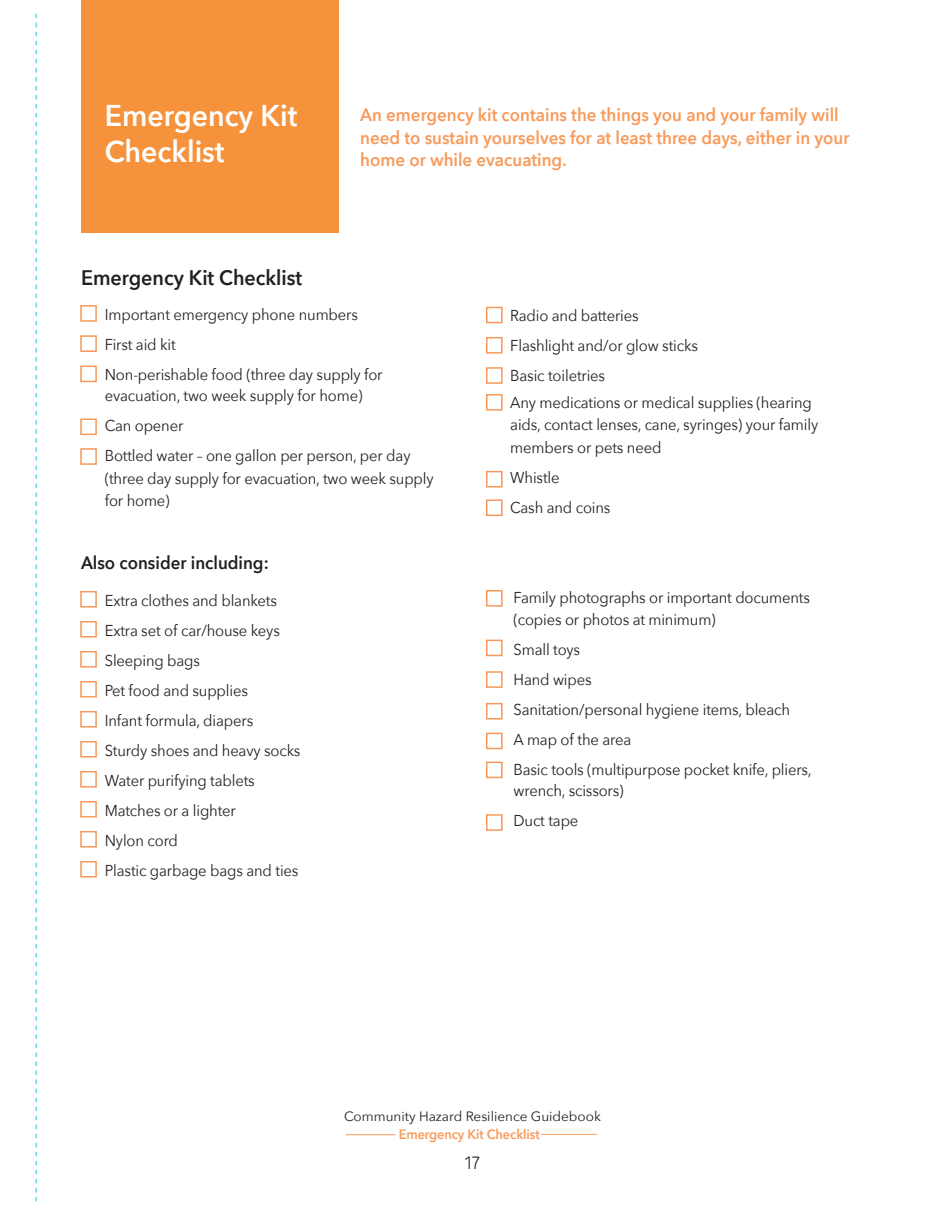
<style>
.page{position:relative;width:945px;height:1215px;background:#fff}
.page>*{position:absolute;margin:0;border:0;box-sizing:border-box;transform-origin:0 0}
.t1{font:600 30px/36px "Avenir Next";color:#fff;scale:.95 1}
.t2{font:600 21px "Avenir Next";color:#231f20;scale:.94 1}
.t3{font:600 18px/22.5px "Avenir Next";color:#f89a5a;scale:.94 1}
.t4{font:600 18px "Avenir Next";color:#231f20;scale:.94 1}
.t5{font:300 18px "Kohinoor Devanagari";color:#231f20}
.t6{font:15.75px/30px "Avenir Next";letter-spacing:-.01em;color:#231f20;scale:.94 1}
.t7{font:13.5px "Avenir Next";color:#231f20}
.t8{font:600 13.5px "Avenir Next";letter-spacing:-.01em;color:#f89a5a;scale:.95 1}
</style>
<div class="page">
<div style="left:81px;top:0;width:257px;height:232px;background:#f6923b"></div>
<div style="left:80px;top:305px;width:17px;height:17px;border:2px solid #f7995a"></div>
<div style="left:80px;top:591px;width:17px;height:17px;border:2px solid #f7995a"></div>
<div style="left:486px;top:590px;width:17px;height:17px;border:2px solid #f7995a"></div>
<div style="left:486px;top:640px;width:17px;height:16px;border:2px solid #f7995a"></div>
<div style="left:486px;top:671px;width:17px;height:17px;border:2px solid #f7995a"></div>
<div style="left:486px;top:703px;width:17px;height:17px;border:2px solid #f7995a"></div>
<div style="left:486px;top:733px;width:17px;height:16px;border:2px solid #f7995a"></div>
<div style="left:486px;top:762px;width:17px;height:16px;border:2px solid #f7995a"></div>
<div style="left:486px;top:814px;width:17px;height:17px;border:2px solid #f7995a"></div>
<div style="left:80px;top:681px;width:17px;height:17px;border:2px solid #f7995a"></div>
<div style="left:80px;top:621px;width:17px;height:17px;border:2px solid #f7995a"></div>
<div style="left:80px;top:711px;width:17px;height:17px;border:2px solid #f7995a"></div>
<div style="left:80px;top:651px;width:17px;height:17px;border:2px solid #f7995a"></div>
<div style="left:80px;top:741px;width:17px;height:17px;border:2px solid #f7995a"></div>
<div style="left:80px;top:771px;width:17px;height:17px;border:2px solid #f7995a"></div>
<div style="left:80px;top:801px;width:17px;height:17px;border:2px solid #f7995a"></div>
<div style="left:80px;top:831px;width:17px;height:17px;border:2px solid #f7995a"></div>
<div style="left:80px;top:861px;width:17px;height:17px;border:2px solid #f7995a"></div>
<div style="left:486px;top:307px;width:17px;height:16px;border:2px solid #f7995a"></div>
<div style="left:486px;top:337px;width:17px;height:17px;border:2px solid #f7995a"></div>
<div style="left:486px;top:367px;width:17px;height:17px;border:2px solid #f7995a"></div>
<div style="left:486px;top:394px;width:17px;height:17px;border:2px solid #f7995a"></div>
<div style="left:486px;top:471px;width:17px;height:17px;border:2px solid #f7995a"></div>
<div style="left:486px;top:500px;width:17px;height:16px;border:2px solid #f7995a"></div>
<div style="left:80px;top:335px;width:17px;height:17px;border:2px solid #f7995a"></div>
<div style="left:80px;top:366px;width:17px;height:16px;border:2px solid #f7995a"></div>
<div style="left:80px;top:418px;width:17px;height:17px;border:2px solid #f7995a"></div>
<div style="left:80px;top:448px;width:17px;height:17px;border:2px solid #f7995a"></div>
<svg style="left:36px;top:14px;width:1px;height:1188px"></svg>
<hr style="left:541px;top:1134px;width:56px;height:1px;background:#f89a5a">
<hr style="left:346px;top:1134px;width:50px;height:1px;background:#f89a5a">
<h1 class="t1" style="left:105px;top:97px;width:204px">Emergency Kit<br>Checklist</h1>
<h2 class="t2" style="left:81px;top:260px;width:237px">Emergency Kit Checklist</h2>
<p class="t3" style="left:360px;top:103px;width:522px">An emergency kit contains the things you and your family will need to sustain yourselves for at least three days, either in your home or while evacuating.</p>
<p class="t6" style="left:105px;top:299px;width:297px">Important emergency phone numbers<br>First aid kit<br>Non-perishable food (three day supply for</p>
<p class="t6" style="left:105px;top:380px;width:327px">evacuation, two week supply for home)<br>Can opener<br>Bottled water – one gallon per person, per day</p>
<p class="t6" style="left:105px;top:466px;width:351px;line-height:22.5px">(three day supply for evacuation, two week supply for home)</p>
<p class="t4" style="left:81px;top:547px;width:201px">Also consider including:</p>
<p class="t6" style="left:510px;top:300px;width:201px">Radio and batteries<br>Flashlight and/or glow sticks<br>Basic toiletries</p>
<p class="t6" style="left:510px;top:390px;width:329px;line-height:22.5px">Any medications or medical supplies (hearing aids, contact lenses, cane, syringes) your family members or pets need</p>
<p class="t6" style="left:510px;top:462px;width:108px">Whistle<br>Cash and coins</p>
<p class="t6" style="left:105px;top:585px;width:210px">Extra clothes and blankets<br>Extra set of car/house keys<br>Sleeping bags<br>Pet food and supplies<br>Infant formula, diapers<br>Sturdy shoes and heavy socks<br>Water purifying tablets<br>Matches or a lighter<br>Nylon cord<br>Plastic garbage bags and ties</p>
<p class="t6" style="left:514px;top:586px;width:317px;line-height:22.5px">Family photographs or important documents (copies or photos at minimum)</p>
<p class="t6" style="left:514px;top:634px;width:319px">Small toys<br>Hand wipes<br>Sanitation/personal hygiene items, bleach<br>A map of the area<br>Basic tools (multipurpose pocket knife, pliers,</p>
<p class="t6" style="left:514px;top:775px;width:119px">wrench, scissors)<br>Duct tape</p>
<p class="t7" style="left:344px;top:1104px;width:258px">Community Hazard Resilience Guidebook</p>
<p class="t5" style="left:465px;top:1152px;width:17px">17</p>
<p class="t8" style="left:399px;top:1122px;width:150px">Emergency Kit Checklist</p>
</div>
